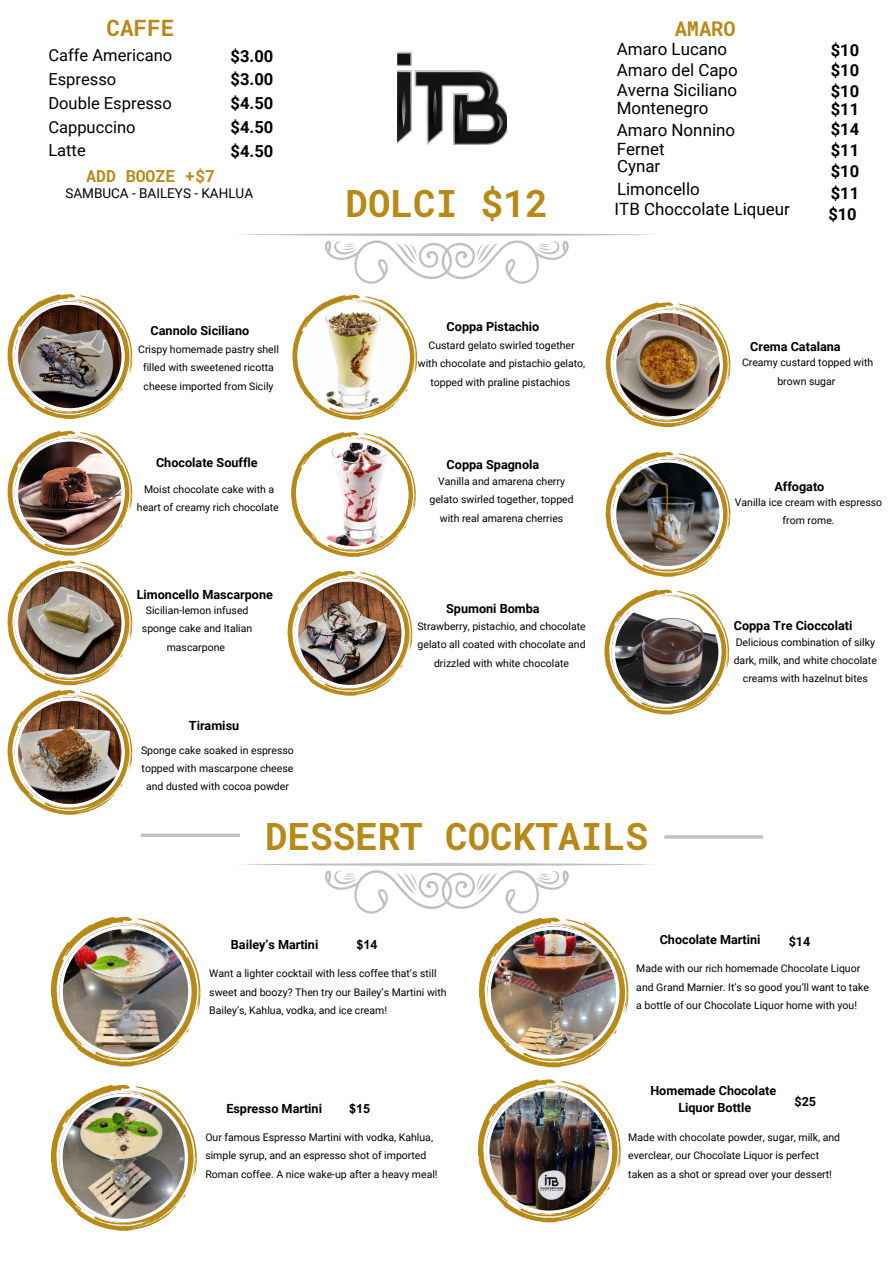
<style>
.page{position:relative;width:894px;height:1264px;background:#fff}
.page>*{position:absolute;margin:0;border:0;box-sizing:border-box;transform-origin:0 0}
.t1{font:700 37.5px "Roboto Mono";color:#b88917}
.t2{font:700 22.5px "Roboto Mono";color:#b88917}
.t3{font:700 20.25px "Roboto Mono";color:#b88917}
.t4{font:16.95px "Roboto";color:#000}
.t5{font:700 16.5px "Roboto";color:#000}
.t6{font:16.5px "Roboto";color:#000}
.t7{font:700 16.5px "Roboto Mono";color:#b88917}
.t8{font:13.5px "Roboto";color:#000}
.t9{font:700 12.6px "Roboto";color:#000}
.t10{font:700 12.6px "Arial MT Pro";color:#000}
.t11{font:10.5px/18.3px "Roboto";color:#000;text-align:center}
</style>
<div class="page">
<img style="left:398px;top:51px;width:108px;height:94px">
<svg style="left:241px;top:233px;width:412px;height:51px"></svg>
<img style="left:7px;top:294px;width:125px;height:125px">
<img style="left:7px;top:431px;width:125px;height:383px">
<img style="left:605px;top:302px;width:125px;height:125px">
<svg style="left:604px;top:589px;width:125px;height:125px"></svg>
<img style="left:287px;top:571px;width:125px;height:124px">
<img style="left:292px;top:295px;width:125px;height:125px">
<svg style="left:291px;top:432px;width:124px;height:125px"></svg>
<img style="left:605px;top:452px;width:125px;height:124px">
<img style="left:51px;top:916px;width:149px;height:150px">
<img style="left:477px;top:1079px;width:143px;height:143px">
<img style="left:51px;top:1084px;width:146px;height:146px">
<svg style="left:141px;top:833px;width:99px;height:4px"></svg>
<hr style="left:664px;top:835px;width:99px;height:3px;background:#c0c0c0">
<svg style="left:241px;top:863px;width:412px;height:204px"></svg>
<p class="t2" style="left:107px;top:12px;width:69px">CAFFE</p>
<p class="t3" style="left:674px;top:15px;width:62px">AMARO</p>
<p class="t4" style="left:616px;top:40px;width:112px">Amaro Lucano</p>
<p class="t5" style="left:830px;top:41px;width:30px">$10</p>
<p class="t5" style="left:830px;top:61px;width:30px">$10</p>
<p class="t5" style="left:830px;top:82px;width:30px">$10</p>
<p class="t5" style="left:830px;top:100px;width:30px">$11</p>
<p class="t5" style="left:830px;top:120px;width:30px">$14</p>
<p class="t5" style="left:830px;top:141px;width:30px">$11</p>
<p class="t5" style="left:830px;top:162px;width:30px">$10</p>
<p class="t6" style="left:48px;top:46px;width:125px">Caffe Americano</p>
<p class="t5" style="left:230px;top:46px;width:44px">$3.00</p>
<p class="t6" style="left:48px;top:70px;width:69px">Espresso</p>
<p class="t5" style="left:230px;top:70px;width:44px">$3.00</p>
<p class="t6" style="left:48px;top:94px;width:125px">Double Espresso</p>
<p class="t5" style="left:230px;top:94px;width:44px">$4.50</p>
<p class="t6" style="left:48px;top:117px;width:89px">Cappuccino</p>
<p class="t5" style="left:230px;top:117px;width:44px">$4.50</p>
<p class="t6" style="left:48px;top:141px;width:39px">Latte</p>
<p class="t5" style="left:230px;top:141px;width:44px">$4.50</p>
<p class="t4" style="left:616px;top:60px;width:122px">Amaro del Capo</p>
<p class="t4" style="left:616px;top:80px;width:122px">Averna Siciliano</p>
<p class="t4" style="left:616px;top:99px;width:93px">Montenegro</p>
<p class="t4" style="left:616px;top:120px;width:120px">Amaro Nonnino</p>
<p class="t4" style="left:616px;top:139px;width:49px">Fernet</p>
<p class="t4" style="left:617px;top:157px;width:45px">Cynar</p>
<p class="t7" style="left:86px;top:164px;width:130px">ADD BOOZE +$7</p>
<p class="t8" style="left:65px;top:186px;width:189px">SAMBUCA - BAILEYS - KAHLUA</p>
<p class="t4" style="left:617px;top:179px;width:84px">Limoncello</p>
<h1 class="t5" style="left:830px;top:184px;width:30px">$11</h1>
<p class="t4" style="left:614px;top:199px;width:177px">ITB Choccolate Liqueur</p>
<p class="t5" style="left:828px;top:204px;width:30px">$10</p>
<h2 class="t1" style="left:345px;top:177px;width:204px">DOLCI $12</h2>
<h1 class="t9" style="left:150px;top:323px;width:100px">Cannolo Siciliano</h1>
<h2 class="t11" style="left:138px;top:340px;width:142px">Crispy homemade pastry shell filled with sweetened ricotta cheese imported from Sicily</h2>
<h5 class="t9" style="left:156px;top:455px;width:103px">Chocolate Souffle</h5>
<h5 class="t11" style="left:137px;top:480px;width:143px">Moist chocolate cake with a heart of creamy rich chocolate</h5>
<h5 class="t9" style="left:137px;top:587px;width:138px">Limoncello Mascarpone</h5>
<h5 class="t11" style="left:142px;top:601px;width:112px">Sicilian-lemon infused sponge cake and Italian mascarpone</h5>
<h5 class="t9" style="left:189px;top:718px;width:52px">Tiramisu</h5>
<h5 class="t11" style="left:141px;top:741px;width:154px">Sponge cake soaked in espresso topped with mascarpone cheese and dusted with cocoa powder</h5>
<h5 class="t9" style="left:446px;top:319px;width:94px">Coppa Pistachio</h5>
<h3 class="t11" style="left:418px;top:336px;width:169px">Custard gelato swirled together with chocolate and pistachio gelato, topped with praline pistachios</h3>
<h4 class="t9" style="left:446px;top:457px;width:94px">Coppa Spagnola</h4>
<h6 class="t11" style="left:429px;top:472px;width:146px">Vanilla and amarena cherry gelato swirled together, topped with real amarena cherries</h6>
<h4 class="t9" style="left:446px;top:601px;width:95px">Spumoni Bomba</h4>
<p class="t11" style="left:417px;top:617px;width:170px">Strawberry, pistachio, and chocolate gelato all coated with chocolate and drizzled with white chocolate</p>
<p class="t1" style="left:265px;top:811px;width:384px">DESSERT COCKTAILS</p>
<h5 class="t9" style="left:750px;top:339px;width:92px">Crema Catalana</h5>
<h5 class="t11" style="left:741px;top:354px;width:133px">Creamy custard topped with brown sugar</h5>
<h4 class="t9" style="left:774px;top:479px;width:52px">Affogato</h4>
<h4 class="t11" style="left:734px;top:493px;width:149px">Vanilla ice cream with espresso from rome.</h4>
<h4 class="t9" style="left:733px;top:618px;width:120px">Coppa Tre Cioccolati</h4>
<h4 class="t11" style="left:733px;top:632px;width:145px">Delicious combination of silky dark, milk, and white chocolate creams with hazelnut bites</h4>
<p class="t9" style="left:231px;top:937px;width:89px">Bailey’s Martini</p>
<p class="t10" style="left:356px;top:939px;width:23px">$14</p>
<p class="t11" style="left:209px;top:964px;width:239px;text-align:left">Want a lighter cocktail with less coffee that’s still sweet and boozy? Then try our Bailey’s Martini with<br>Bailey’s, Kahlua, vodka, and ice cream!</p>
<p class="t9" style="left:226px;top:1101px;width:97px">Espresso Martini</p>
<p class="t10" style="left:349px;top:1103px;width:23px">$15</p>
<p class="t11" style="left:205px;top:1128px;width:234px;text-align:left">Our famous Espresso Martini with vodka, Kahlua, simple syrup, and an espresso shot of imported<br>Roman coffee. A nice wake-up after a heavy meal!</p>
<p class="t9" style="left:659px;top:932px;width:102px">Chocolate Martini</p>
<p class="t9" style="left:788px;top:934px;width:23px">$14</p>
<p class="t11" style="left:636px;top:959px;width:234px;text-align:left">Made with our rich homemade Chocolate Liquor and Grand Marnier. It’s so good you’ll want to take a bottle of our Chocolate Liquor home with you!</p>
<h4 class="t9" style="left:650px;top:1083px;width:127px">Homemade Chocolate</h4>
<p class="t9" style="left:678px;top:1100px;width:74px">Liquor Bottle</p>
<p class="t9" style="left:794px;top:1094px;width:23px">$25</p>
<p class="t11" style="left:628px;top:1128px;width:213px;text-align:left">Made with chocolate powder, sugar, milk, and everclear, our Chocolate Liquor is perfect taken as a shot or spread over your dessert!</p>
</div>
